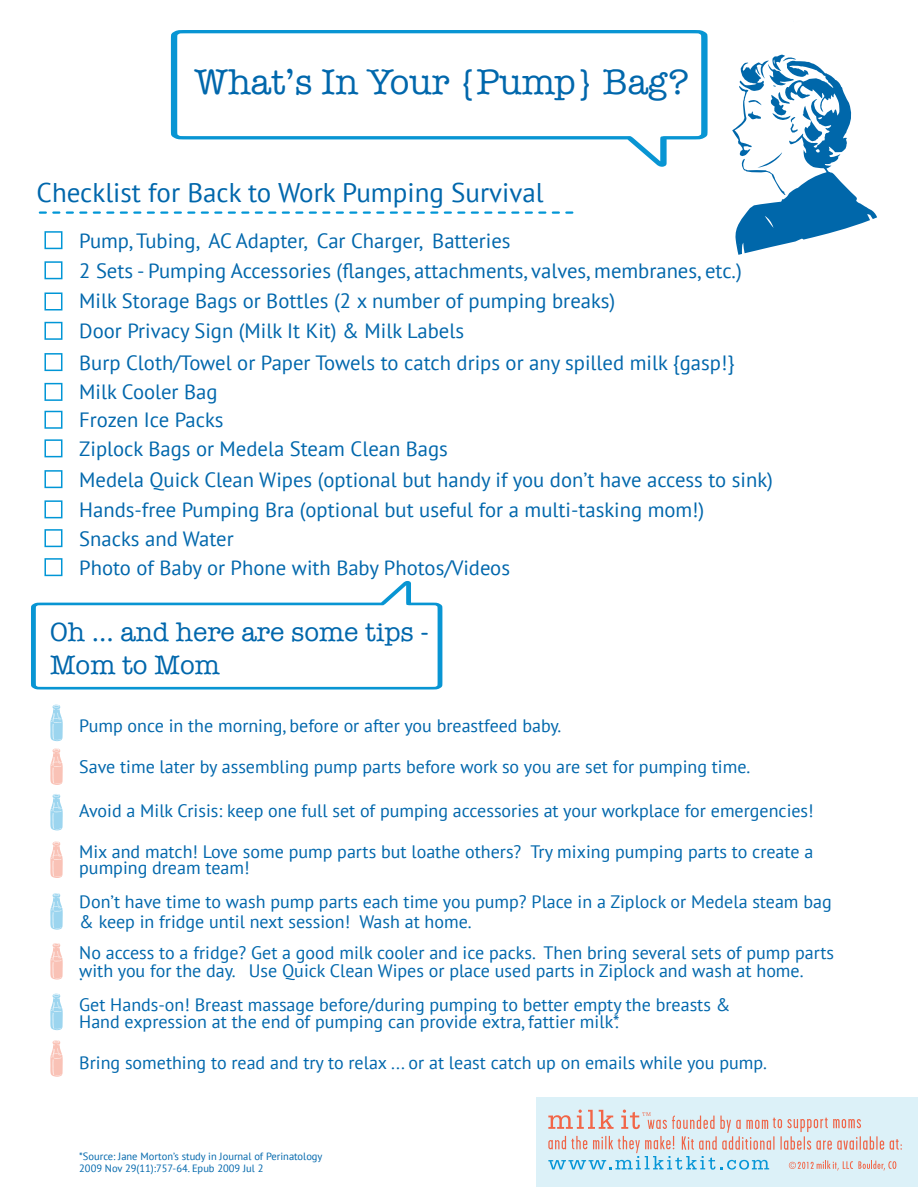
<style>
.page{position:relative;width:918px;height:1188px;background:#fff}
.page>*{position:absolute;margin:0;border:0;box-sizing:border-box;transform-origin:0 0}
.t1{font:36px "American Typewriter";color:#0067ac}
.t2{font:27px "PT Sans";color:#0067ac}
.t3{font:27px/32.4px "American Typewriter";color:#0067ac}
.t4{font:20.7px/28.8px "PT Sans";color:#0067ac}
.t5{font:18px/19.6px "PT Sans";color:#0067ac}
.t6{font:10.5px/12.6px "PT Sans";color:#0067ac}
</style>
<div class="page">
<div style="left:44px;top:231px;width:18px;height:18px;border:2px solid #0096d6"></div>
<div style="left:44px;top:261px;width:18px;height:18px;border:2px solid #0096d6"></div>
<div style="left:44px;top:322px;width:18px;height:18px;border:2px solid #0096d6"></div>
<div style="left:44px;top:293px;width:18px;height:18px;border:2px solid #0096d6"></div>
<div style="left:44px;top:353px;width:18px;height:18px;border:2px solid #0096d6"></div>
<div style="left:44px;top:383px;width:18px;height:18px;border:2px solid #0096d6"></div>
<div style="left:44px;top:411px;width:18px;height:18px;border:2px solid #0096d6"></div>
<div style="left:44px;top:439px;width:18px;height:18px;border:2px solid #0096d6"></div>
<div style="left:44px;top:470px;width:18px;height:18px;border:2px solid #0096d6"></div>
<div style="left:44px;top:500px;width:18px;height:18px;border:2px solid #0096d6"></div>
<div style="left:44px;top:529px;width:18px;height:18px;border:2px solid #0096d6"></div>
<div style="left:44px;top:558px;width:18px;height:18px;border:2px solid #0096d6"></div>
<svg style="left:40px;top:211px;width:533px;height:3px"></svg>
<svg style="left:50px;top:705px;width:13px;height:36px"></svg>
<svg style="left:50px;top:748px;width:13px;height:37px"></svg>
<svg style="left:50px;top:794px;width:13px;height:36px"></svg>
<svg style="left:50px;top:842px;width:13px;height:36px"></svg>
<svg style="left:50px;top:893px;width:13px;height:37px"></svg>
<svg style="left:50px;top:943px;width:13px;height:37px"></svg>
<svg style="left:50px;top:994px;width:13px;height:36px"></svg>
<svg style="left:50px;top:1040px;width:13px;height:37px"></svg>
<svg style="left:732px;top:55px;width:145px;height:200px"></svg>
<svg style="left:171px;top:30px;width:537px;height:137px"></svg>
<svg style="left:31px;top:581px;width:411px;height:109px"></svg>
<div style="left:536px;top:1097px;width:382px;height:90px;background:#dcf1f8"></div>
<svg style="left:548px;top:1110px;width:354px;height:61px"></svg>
<h1 class="t1" style="left:195px;top:55px;width:496px">What’s In Your {Pump} Bag?</h1>
<h2 class="t2" style="left:37px;top:175px;width:509px">Checklist for Back to Work Pumping Survival</h2>
<p class="t4" style="left:79px;top:225px;width:664px;line-height:30.2px">Pump, Tubing, AC Adapter, Car Charger, Batteries<br>2 Sets - Pumping Accessories (flanges, attachments, valves, membranes, etc.)</p>
<p class="t4" style="left:79px;top:285px;width:538px">Milk Storage Bags or Bottles (2 x number of pumping breaks)</p>
<p class="t4" style="left:79px;top:316px;width:386px">Door Privacy Sign (Milk It Kit) &amp; Milk Labels</p>
<p class="t4" style="left:79px;top:347px;width:657px;line-height:29.8px">Burp Cloth/Towel or Paper Towels to catch drips or any spilled milk {gasp!}<br>Milk Cooler Bag</p>
<p class="t4" style="left:79px;top:405px;width:370px">Frozen Ice Packs<br>Ziplock Bags or Medela Steam Clean Bags</p>
<p class="t4" style="left:79px;top:464px;width:695px">Medela Quick Clean Wipes (optional but handy if you don’t have access to sink)</p>
<p class="t4" style="left:79px;top:495px;width:627px">Hands-free Pumping Bra (optional but useful for a multi-tasking mom!)<br>Snacks and Water<br>Photo of Baby or Phone with Baby Photos/Videos</p>
<h2 class="t3" style="left:50px;top:615px;width:380px">Oh ... and here are some tips -<br>Mom to Mom</h2>
<p class="t5" style="left:79px;top:716px;width:484px">Pump once in the morning, before or after you breastfeed baby.</p>
<p class="t5" style="left:79px;top:756px;width:673px">Save time later by assembling pump parts before work so you are set for pumping time.</p>
<p class="t5" style="left:79px;top:801px;width:736px">Avoid a Milk Crisis: keep one full set of pumping accessories at your workplace for emergencies!</p>
<p class="t5" style="left:79px;top:841px;width:736px">Mix and match! Love some pump parts but loathe others? Try mixing pumping parts to create a</p>
<p class="t5" style="left:79px;top:892px;width:754px">Don’t have time to wash pump parts each time you pump? Place in a Ziplock or Medela steam bag &amp; keep in fridge until next session! Wash at home.</p>
<p class="t5" style="left:79px;top:858px;width:172px">pumping dream team!</p>
<p class="t5" style="left:79px;top:941px;width:756px;line-height:21.6px">No access to a fridge? Get a good milk cooler and ice packs. Then bring several sets of pump parts .</p>
<p class="t5" style="left:79px;top:961px;width:726px">with you for the day. Use Quick Clean Wipes or place used parts in Ziplock and wash at home.</p>
<p class="t5" style="left:79px;top:995px;width:653px;line-height:17.9px">Get Hands-on! Breast massage before/during pumping to better empty the breasts &amp;<br>Hand expression at the end of pumping can provide extra, fattier milk*.</p>
<p class="t5" style="left:79px;top:1052px;width:689px">Bring something to read and try to relax ... or at least catch up on emails while you pump.</p>
<p class="t6" style="left:79px;top:1150px;width:245px">*Source: Jane Morton’s study in Journal of Perinatology<br>2009 Nov 29(11):757-64. Epub 2009 Jul 2</p>
</div>
